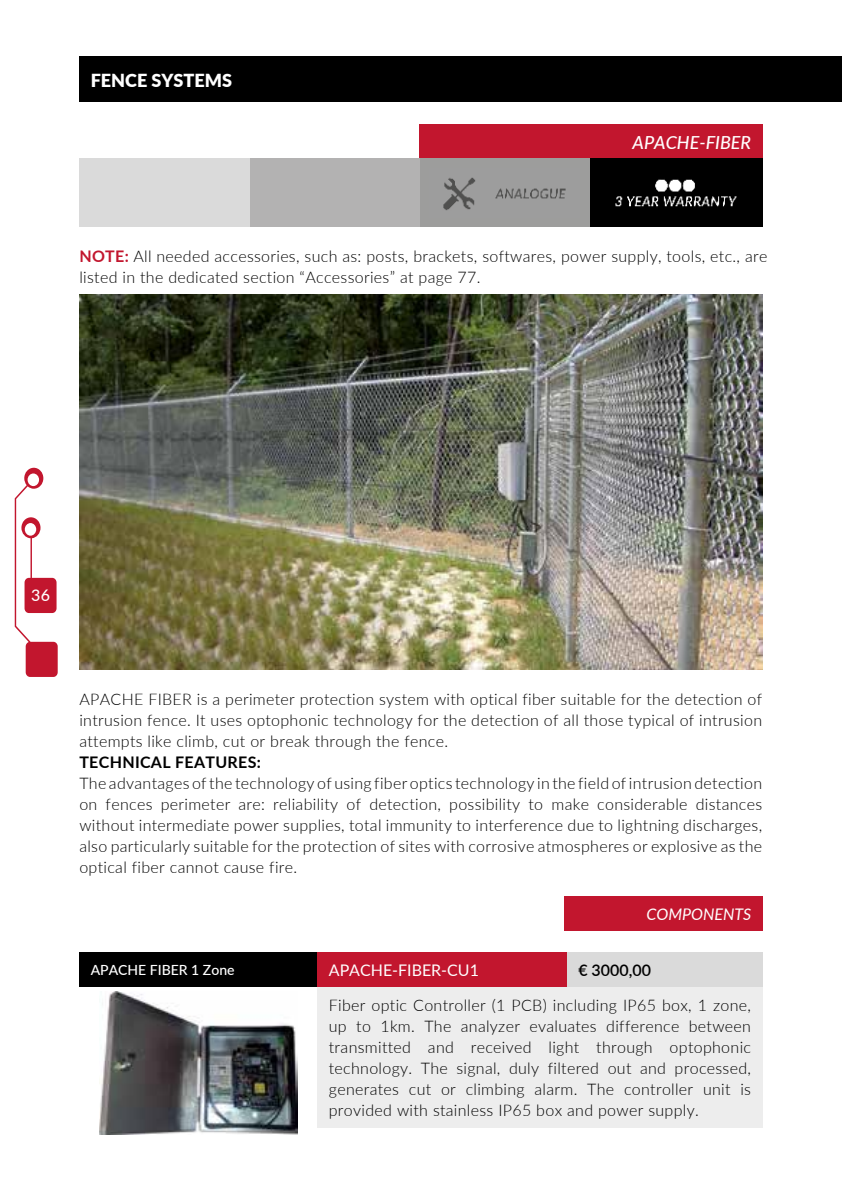
<style>
.page{position:relative;width:842px;height:1191px;background:#fff}
.page>*{position:absolute;margin:0;border:0;box-sizing:border-box;transform-origin:0 0}
.t1{font:italic 500 18px "Lato";color:#fff}
.t2{font:900 18px "Lato";color:#fff}
.t3{font:300 16px/21px "Lato";letter-spacing:.02em;color:#000;text-align:justify}
.t4{font:700 16px "Lato";letter-spacing:.02em;color:#000}
.t5{font:16px "Lato";color:#fff}
.t6{font:italic 16px "Lato";color:#fff}
.t7{font:600 16px "Lato";color:#000}
.t8{font:500 16px "Lato";color:#fff}
.t9{font:500 14px "Lato";color:#fff}
.s1{font-weight:700;color:#c2162e}
</style>
<div class="page">
<svg style="left:15px;top:468px;width:43px;height:209px"></svg>
<div style="left:420px;top:125px;width:343px;height:34px;background:#c2162e"></div>
<div style="left:420px;top:159px;width:170px;height:68px;background:#9d9d9c"></div>
<img style="left:443px;top:177px;width:123px;height:34px">
<div style="left:249px;top:159px;width:171px;height:68px;background:#b3b2b2"></div>
<div style="left:79px;top:159px;width:170px;height:68px;background:#dadada"></div>
<img style="left:79px;top:295px;width:684px;height:374px">
<div style="left:590px;top:159px;width:173px;height:68px;background:#000"></div>
<img style="left:615px;top:179px;width:122px;height:28px">
<div style="left:79px;top:952px;width:238px;height:34px;background:#000"></div>
<div style="left:317px;top:952px;width:250px;height:34px;background:#c2162e"></div>
<div style="left:567px;top:952px;width:196px;height:34px;background:#dadada"></div>
<div style="left:317px;top:986px;width:446px;height:141px;background:#ededed"></div>
<div style="left:564px;top:896px;width:199px;height:34px;background:#c2162e"></div>
<img style="left:100px;top:991px;width:197px;height:143px">
<div style="left:79px;top:57px;width:763px;height:45px;background:#000"></div>
<p class="t2" style="left:91px;top:67px;width:143px">FENCE SYSTEMS</p>
<p class="t1" style="left:633px;top:129px;width:120px">APACHE-FIBER</p>
<p class="t3" style="left:79px;top:246px;width:690px"><span class="s1">NOTE:</span> All needed accessories, such as: posts, brackets, softwares, power supply, tools, etc., are listed in the dedicated section “Accessories” at page 77.</p>
<p class="t8" style="left:31px;top:583px;width:20px">36</p>
<p class="t3" style="left:79px;top:688px;width:684px">APACHE FIBER is a perimeter protection system with optical fiber suitable for the detection of intrusion fence. It uses optophonic technology for the detection of all those typical of intrusion attempts like climb, cut or break through the fence.</p>
<p class="t4" style="left:79px;top:750px;width:183px">TECHNICAL FEATURES:</p>
<p class="t3" style="left:79px;top:772px;width:684px">The advantages of the technology of using fiber optics technology in the field of intrusion detection on fences perimeter are: reliability of detection, possibility to make considerable distances without intermediate power supplies, total immunity to interference due to lightning discharges, also particularly suitable for the protection of sites with corrosive atmospheres or explosive as the optical fiber cannot cause fire.</p>
<p class="t6" style="left:646px;top:902px;width:106px">COMPONENTS</p>
<p class="t9" style="left:91px;top:960px;width:145px">APACHE FIBER 1 Zone</p>
<p class="t5" style="left:329px;top:959px;width:152px">APACHE-FIBER-CU1</p>
<p class="t7" style="left:578px;top:958px;width:74px">€ 3000,00</p>
<p class="t3" style="left:329px;top:994px;width:424px">Fiber optic Controller (1 PCB) including IP65 box, 1 zone, up to 1km. The analyzer evaluates difference between transmitted and received light through optophonic technology. The signal, duly filtered out and processed, generates cut or climbing alarm. The controller unit is provided with stainless IP65 box and power supply.</p>
</div>
